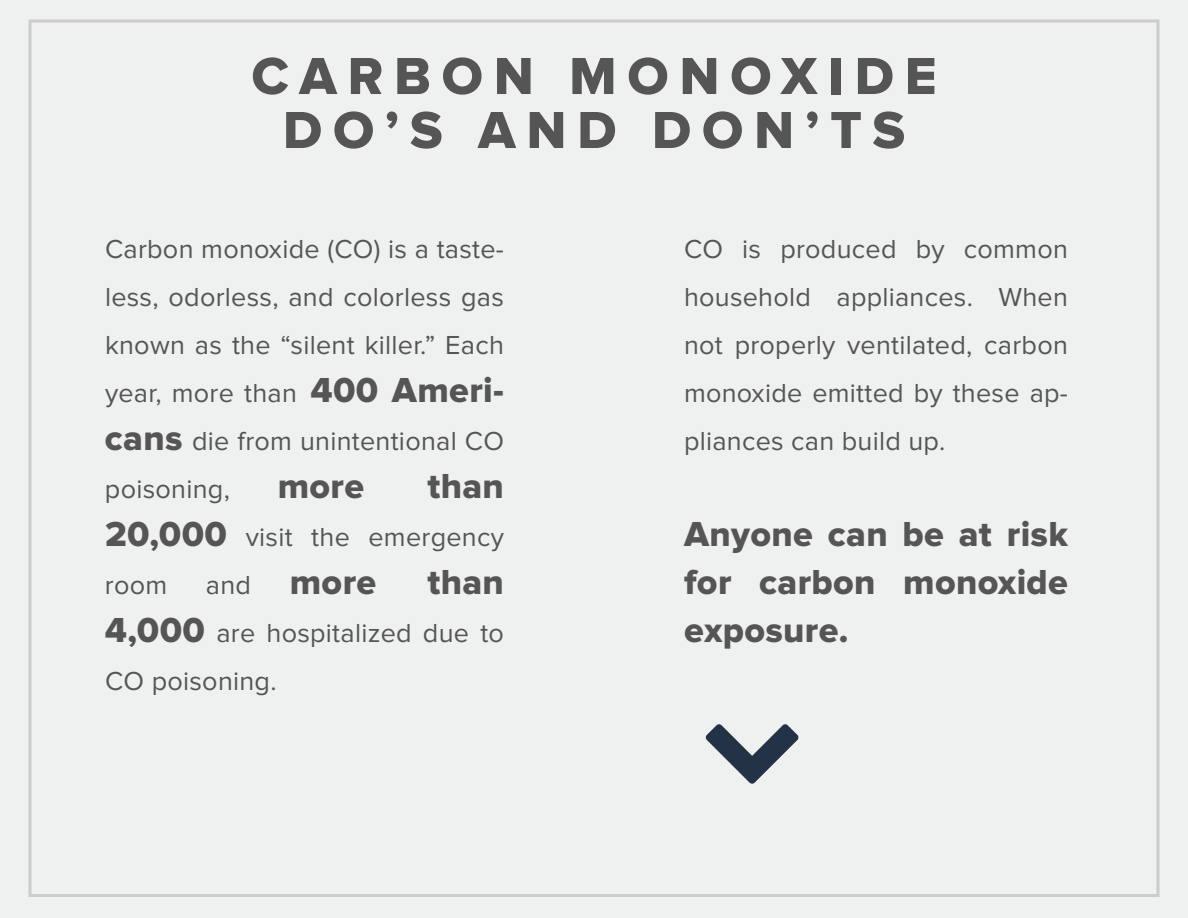
<style>
.page{position:relative;width:1188px;height:918px;background:#eff0f0}
.page>*{position:absolute;margin:0;border:0;box-sizing:border-box;transform-origin:0 0}
.t1{font:54px/54px "Proxima Nova Extrabld";letter-spacing:.2em;color:#545554;text-align:center}
.t2{font:36px/48px "Proxima Nova Extrabld";letter-spacing:.01em;color:#545554;text-align:justify}
.t3{font:27px/48px "Proxima Nova";letter-spacing:.01em;color:#545554;text-align:justify}
.s1{font-family:"Proxima Nova Extrabld";font-size:36px}
.s2{font-family:"Proxima Nova";font-size:27px}
</style>
<div class="page">
<h1 class="t1" style="left:251px;top:50px;width:687px">CARBON MONOXIDE<br>DO’S AND DON’TS</h1>
<p class="t3" style="left:105px;top:226px;width:401px">Carbon monoxide (CO) is a taste&shy;less, odorless, and colorless gas known as the “silent killer.” Each year, more than <span class="s1">400 Ameri&shy;cans</span> die from unintentional CO poisoning,</p>
<h2 class="t2" style="left:278px;top:463px;width:88px">more</h2>
<h2 class="t2" style="left:427px;top:463px;width:78px">than</h2>
<p class="t3" style="left:105px;top:514px;width:400px"><span class="s1">20,000</span> visit the emergency room</p>
<h2 class="t2" style="left:206px;top:559px;width:172px"><span class="s2">and</span> more</h2>
<h2 class="t2" style="left:427px;top:559px;width:78px">than</h2>
<p class="t3" style="left:105px;top:610px;width:400px"><span class="s1">4,000</span> are hospitalized due to<br>CO poisoning.</p>
<p class="t3" style="left:684px;top:226px;width:385px">CO is produced by common household appliances. When not properly ventilated, carbon monoxide emitted by these ap&shy;pliances can build up.</p>
<h2 class="t2" style="left:684px;top:511px;width:386px">Anyone can be at risk for carbon monoxide exposure.</h2>
</div>
